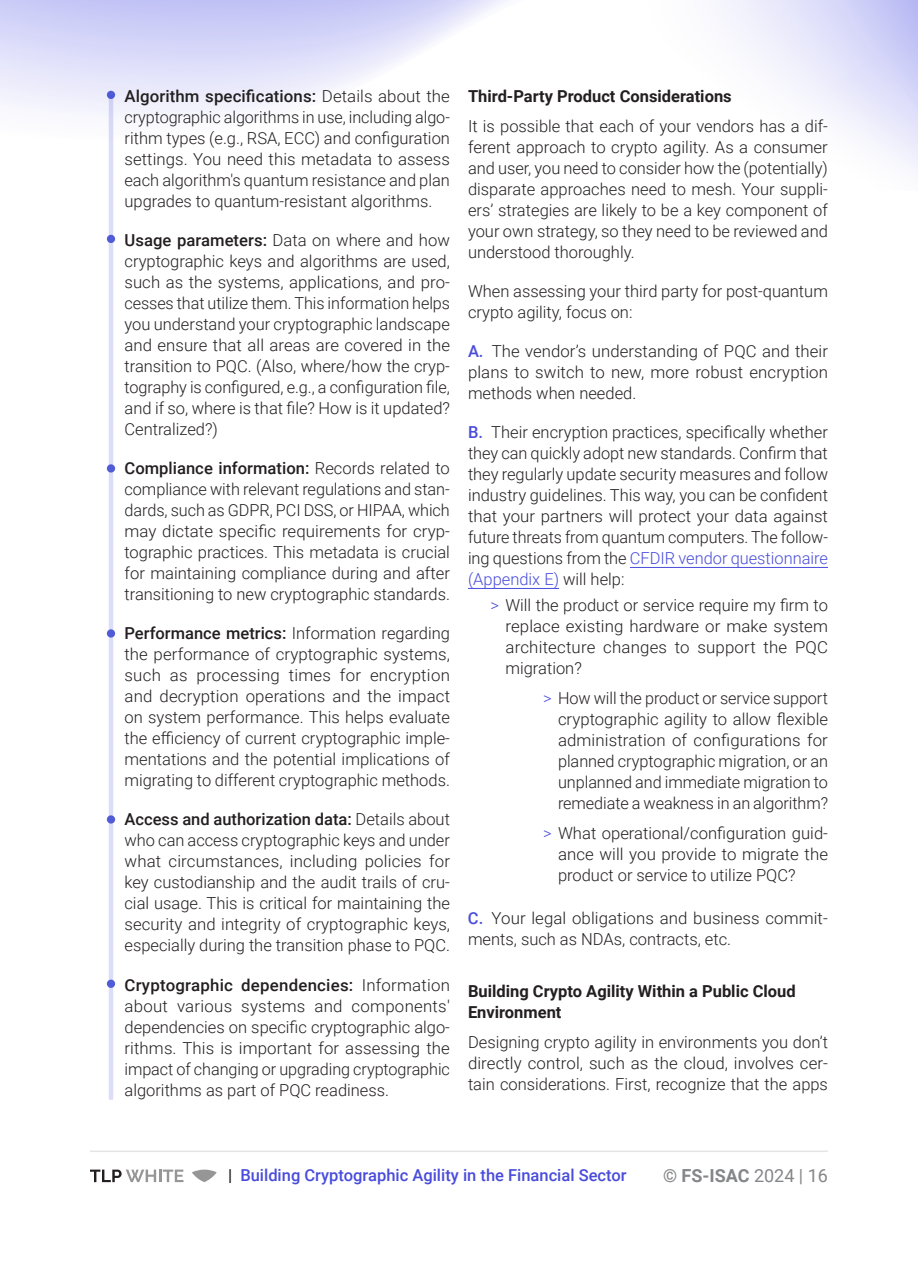
<style>
.page{position:relative;width:918px;height:1263px;background:#fff}
.page>*{position:absolute;margin:0;border:0;box-sizing:border-box;transform-origin:0 0}
.t1{font:700 18px "Roboto";color:#858689}
.t2{font:300 16.5px/21px "Roboto";color:#231f20;text-align:justify}
.t3{font:700 16.5px/21px "Roboto";color:#231f20}
.t4{font:500 16.5px "Roboto";color:#494cdb}
.s1{font-weight:500}
.s2{font-weight:500;color:#494cdb}
.s3{color:#494cdb}
.s4{color:#231f20}
.s5{font-weight:400}
</style>
<div class="page">
<hr style="left:90px;top:1150px;width:738px;height:2px;background:#e5e5e5">
<svg style="left:90px;top:1169px;width:93px;height:13px"></svg>
<svg style="left:192px;top:1169px;width:25px;height:13px"></svg>
<div style="left:107px;top:91px;width:8px;height:8px;background:#4f5cd6;border-radius:50%"></div>
<hr style="left:109px;top:95px;width:4px;height:1005px;background:#dcddf8">
<div style="left:107px;top:235px;width:8px;height:8px;background:#4f5cd6;border-radius:50%"></div>
<div style="left:107px;top:464px;width:8px;height:9px;background:#4f5cd6;border-radius:50%"></div>
<div style="left:107px;top:629px;width:8px;height:9px;background:#4f5cd6;border-radius:50%"></div>
<div style="left:107px;top:815px;width:8px;height:9px;background:#4f5cd6;border-radius:50%"></div>
<div style="left:107px;top:980px;width:8px;height:8px;background:#4f5cd6;border-radius:50%"></div>
<hr style="left:630px;top:567px;width:198px;height:1px;background:#494cdb">
<hr style="left:468px;top:588px;width:91px;height:1px;background:#494cdb">
<p class="t2" style="left:124px;top:85px;width:327px"><span class="s1">Algorithm specifications:</span> Details about the cryptographic algorithms in use, including algo&shy;rithm types (e.g., RSA, ECC) and configuration settings. You need this metadata to assess each algorithm's quantum resistance and plan upgrades to quantum-resistant algorithms.</p>
<p class="t2" style="left:124px;top:229px;width:327px"><span class="s1">Usage parameters:</span> Data on where and how cryptographic keys and algorithms are used, such as the systems, applications, and pro&shy;cesses that utilize them. This information helps you understand your cryptographic landscape and ensure that all areas are covered in the transition to PQC. (Also, where/how the cryp&shy;tography is configured, e.g., a configuration file, and if so, where is that file? How is it updated?<br>Centralized?)</p>
<p class="t2" style="left:124px;top:457px;width:327px"><span class="s1">Compliance information:</span> Records related to compliance with relevant regulations and stan&shy;dards, such as GDPR, PCI DSS, or HIPAA, which may dictate specific requirements for cryp&shy;tographic practices. This metadata is crucial for maintaining compliance during and after transitioning to new cryptographic standards.</p>
<p class="t2" style="left:124px;top:622px;width:327px"><span class="s1">Performance metrics:</span> Information regarding the performance of cryptographic systems, such as processing times for encryption and decryption operations and the impact on system performance. This helps evaluate the efficiency of current cryptographic imple&shy;mentations and the potential implications of migrating to different cryptographic methods.</p>
<p class="t2" style="left:124px;top:808px;width:327px"><span class="s1">Access and authorization data:</span> Details about who can access cryptographic keys and under what circumstances, including policies for key custodianship and the audit trails of cru&shy;cial usage. This is critical for maintaining the security and integrity of cryptographic keys, especially during the transition phase to PQC.</p>
<p class="t2" style="left:124px;top:973px;width:327px"><span class="s1">Cryptographic dependencies:</span> Information about various systems and components' dependencies on specific cryptographic algo&shy;rithms. This is important for assessing the impact of changing or upgrading cryptographic algorithms as part of PQC readiness.</p>
<p class="t3" style="left:468px;top:85px;width:265px">Third-Party Product Considerations</p>
<p class="t2" style="left:468px;top:115px;width:362px">It is possible that each of your vendors has a dif&shy;ferent approach to crypto agility. As a consumer and user, you need to consider how the (potentially) disparate approaches need to mesh. Your suppli&shy;ers’ strategies are likely to be a key component of your own strategy, so they need to be reviewed and understood thoroughly.</p>
<p class="t2" style="left:468px;top:280px;width:361px">When assessing your third party for post-quantum crypto agility, focus on:</p>
<p class="t2" style="left:468px;top:340px;width:362px"><span class="s2">A.</span> The vendor’s understanding of PQC and their plans to switch to new, more robust encryption methods when needed.</p>
<p class="t2" style="left:468px;top:421px;width:362px"><span class="s2">B.</span> Their encryption practices, specifically whether they can quickly adopt new standards. Confirm that they regularly update security measures and follow industry guidelines. This way, you can be confident that your partners will protect your data against future threats from quantum computers. The follow&shy;ing questions from the <span class="s3">CFDIR vendor questionnaire (Appendix E)</span> will help:</p>
<p class="t2" style="left:506px;top:594px;width:324px;text-indent:-15px"><span class="s3">&gt;</span> Will the product or service require my firm to replace existing hardware or make system architecture changes to support the PQC migration?</p>
<p class="t2" style="left:558px;top:687px;width:272px;text-indent:-15px"><span class="s3">&gt;</span> How will the product or service support cryptographic agility to allow flexible administration of configurations for planned cryptographic migration, or an unplanned and immediate migration to remediate a weakness in an algorithm?</p>
<p class="t2" style="left:558px;top:822px;width:272px;text-indent:-15px"><span class="s3">&gt;</span> What operational/configuration guid&shy;ance will you provide to migrate the product or service to utilize PQC?</p>
<p class="t2" style="left:468px;top:907px;width:362px"><span class="s2">C.</span> Your legal obligations and business commit&shy;ments, such as NDAs, contracts, etc.</p>
<p class="t3" style="left:468px;top:979px;width:329px">Building Crypto Agility Within a Public Cloud<br>Environment</p>
<p class="t2" style="left:468px;top:1030px;width:362px">Designing crypto agility in environments you don’t directly control, such as the cloud, involves cer&shy;tain considerations. First, recognize that the apps</p>
<p class="t4" style="left:228px;top:1163px;width:400px"><span class="s4">|</span> Building Cryptographic Agility in the Financial Sector</p>
<p class="t1" style="left:663px;top:1163px;width:167px">© FS-ISAC <span class="s5">2024 | 16</span></p>
</div>
